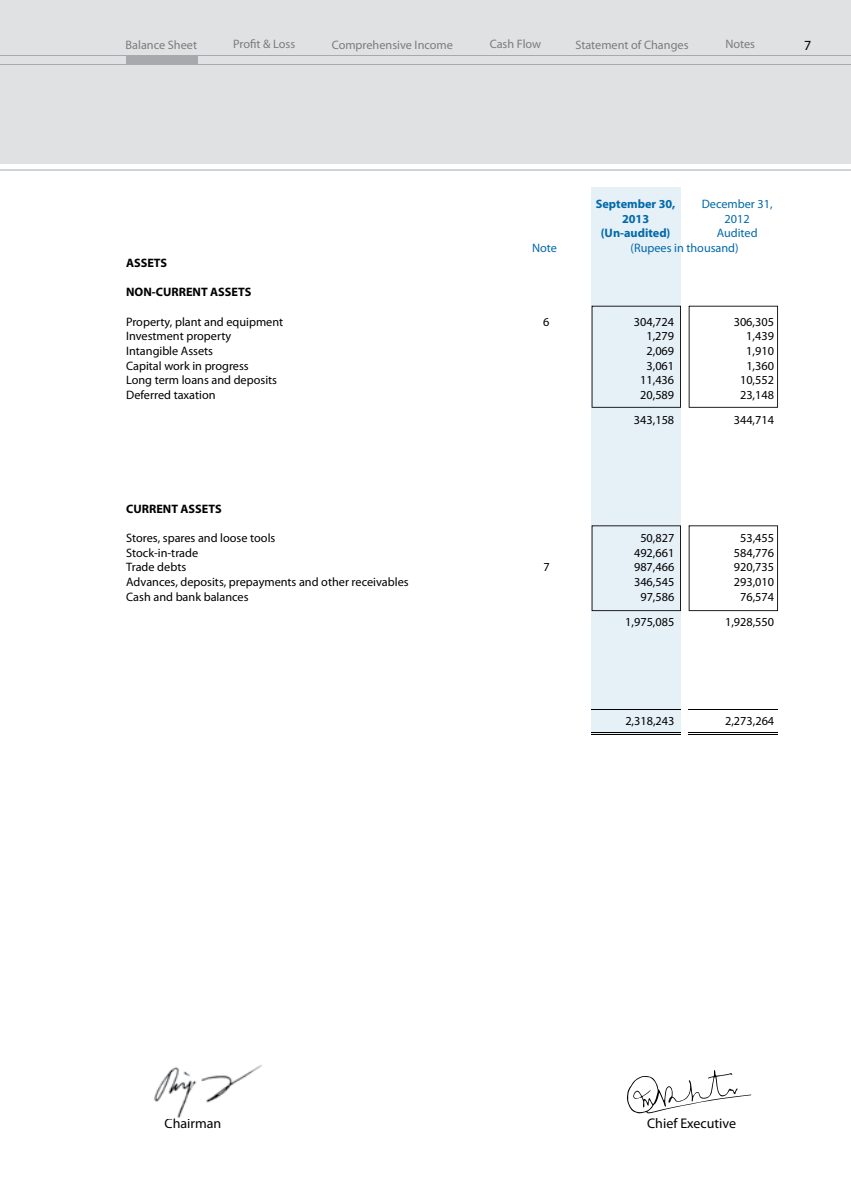
<style>
.page{position:relative;width:851px;height:1197px;background:#fff}
.page>*{position:absolute;margin:0;border:0;box-sizing:border-box;transform-origin:0 0}
.t1{font:14px "Myriad Pro";color:#000}
.t2{font:12.25px "Myriad Pro";color:#000}
.t3{font:12.25px "Myriad Pro";color:#7b7c7f}
.t4{font:12.25px "Myriad Pro";color:#0069aa}
.t5{font:700 12.25px "Myriad Pro";color:#000}
.t6{font:700 12.25px "Myriad Pro";color:#0069aa}
</style>
<div class="page">
<div style="left:0;top:0;width:850px;height:164px;background:#e0e1e2"></div>
<hr style="left:0;top:55px;width:850px;height:1px;background:#a7a9ac">
<hr style="left:0;top:169px;width:850px;height:2px;background:#d1d3d4">
<hr style="left:0;top:64px;width:850px;height:1px;background:#a7a9ac">
<div style="left:591px;top:187px;width:90px;height:547px;background:#e6f0f7"></div>
<svg style="left:688px;top:525px;width:90px;height:86px"></svg>
<svg style="left:591px;top:525px;width:90px;height:86px"></svg>
<hr style="left:688px;top:709px;width:90px;height:1px;background:#000">
<hr style="left:591px;top:709px;width:90px;height:1px;background:#000">
<hr style="left:688px;top:732px;width:90px;height:1px;background:#000">
<hr style="left:591px;top:732px;width:90px;height:1px;background:#000">
<hr style="left:688px;top:734px;width:90px;height:1px;background:#000">
<hr style="left:591px;top:734px;width:90px;height:1px;background:#000">
<svg style="left:688px;top:306px;width:90px;height:102px"></svg>
<svg style="left:591px;top:306px;width:90px;height:102px"></svg>
<div style="left:126px;top:56px;width:71px;height:9px;background:#a7a9ac"></div>
<img style="left:154px;top:1064px;width:108px;height:54px">
<svg style="left:627px;top:1070px;width:124px;height:44px"></svg>
<p class="t3" style="left:126px;top:37px;width:73px">Balance Sheet</p>
<p class="t3" style="left:233px;top:37px;width:64px">Profit &amp; Loss</p>
<p class="t3" style="left:332px;top:37px;width:123px">Comprehensive Income</p>
<p class="t3" style="left:489px;top:37px;width:53px">Cash Flow</p>
<p class="t3" style="left:575px;top:37px;width:115px">Statement of Changes</p>
<p class="t3" style="left:725px;top:37px;width:31px">Notes</p>
<p class="t1" style="left:804px;top:36px;width:9px">7</p>
<p class="t6" style="left:595px;top:196px;width:81px">SEPTEMBER 30,</p>
<p class="t4" style="left:701px;top:196px;width:72px">December 31,</p>
<p class="t6" style="left:622px;top:211px;width:29px">2013</p>
<p class="t4" style="left:724px;top:211px;width:27px">2012</p>
<p class="t6" style="left:600px;top:225px;width:71px">(UN-AUDITED)</p>
<p class="t4" style="left:716px;top:226px;width:42px">Audited</p>
<p class="t4" style="left:532px;top:241px;width:26px">Note</p>
<p class="t4" style="left:630px;top:241px;width:110px">(Rupees in thousand)</p>
<p class="t5" style="left:126px;top:255px;width:43px">ASSETS</p>
<p class="t5" style="left:126px;top:284px;width:127px">NON-CURRENT ASSETS</p>
<p class="t2" style="left:126px;top:314px;width:159px">Property, plant and equipment</p>
<p class="t2" style="left:543px;top:314px;width:8px">6</p>
<p class="t2" style="left:634px;top:314px;width:42px">304,724</p>
<p class="t2" style="left:733px;top:314px;width:42px">306,305</p>
<p class="t2" style="left:126px;top:329px;width:107px">Investment property</p>
<p class="t2" style="left:646px;top:329px;width:29px">1,279</p>
<p class="t2" style="left:746px;top:329px;width:29px">1,439</p>
<p class="t2" style="left:126px;top:343px;width:88px">Intangible Assets</p>
<p class="t2" style="left:646px;top:343px;width:29px">2,069</p>
<p class="t2" style="left:746px;top:343px;width:29px">1,910</p>
<p class="t2" style="left:126px;top:358px;width:124px">Capital work in progress</p>
<p class="t2" style="left:646px;top:358px;width:29px">3,061</p>
<p class="t2" style="left:746px;top:358px;width:29px">1,360</p>
<p class="t2" style="left:126px;top:373px;width:152px">Long term loans and deposits</p>
<p class="t2" style="left:640px;top:373px;width:35px">11,436</p>
<p class="t2" style="left:740px;top:373px;width:35px">10,552</p>
<p class="t2" style="left:126px;top:388px;width:91px">Deferred taxation</p>
<p class="t2" style="left:640px;top:388px;width:35px">20,589</p>
<p class="t2" style="left:740px;top:388px;width:35px">23,148</p>
<p class="t2" style="left:634px;top:413px;width:42px">343,158</p>
<p class="t2" style="left:733px;top:413px;width:42px">344,714</p>
<p class="t5" style="left:126px;top:500px;width:97px">CURRENT ASSETS</p>
<p class="t2" style="left:126px;top:530px;width:151px">Stores, spares and loose tools</p>
<p class="t2" style="left:640px;top:530px;width:35px">50,827</p>
<p class="t2" style="left:740px;top:530px;width:35px">53,455</p>
<p class="t2" style="left:126px;top:545px;width:73px">Stock-in-trade</p>
<p class="t2" style="left:634px;top:545px;width:42px">492,661</p>
<p class="t2" style="left:733px;top:545px;width:42px">584,776</p>
<p class="t2" style="left:126px;top:560px;width:61px">Trade debts</p>
<p class="t2" style="left:543px;top:560px;width:8px">7</p>
<p class="t2" style="left:634px;top:560px;width:42px">987,466</p>
<p class="t2" style="left:733px;top:560px;width:42px">920,735</p>
<p class="t2" style="left:126px;top:574px;width:284px">Advances, deposits, prepayments and other receivables</p>
<p class="t2" style="left:634px;top:574px;width:42px">346,545</p>
<p class="t2" style="left:733px;top:574px;width:42px">293,010</p>
<p class="t2" style="left:126px;top:589px;width:124px">Cash and bank balances</p>
<p class="t2" style="left:640px;top:589px;width:35px">97,586</p>
<p class="t2" style="left:740px;top:589px;width:35px">76,574</p>
<p class="t2" style="left:625px;top:614px;width:51px">1,975,085</p>
<p class="t2" style="left:725px;top:614px;width:51px">1,928,550</p>
<p class="t2" style="left:625px;top:713px;width:51px">2,318,243</p>
<p class="t2" style="left:725px;top:713px;width:51px">2,273,264</p>
<p class="t1" style="left:164px;top:1115px;width:58px">Chairman</p>
<p class="t1" style="left:647px;top:1115px;width:90px">Chief Executive</p>
</div>
